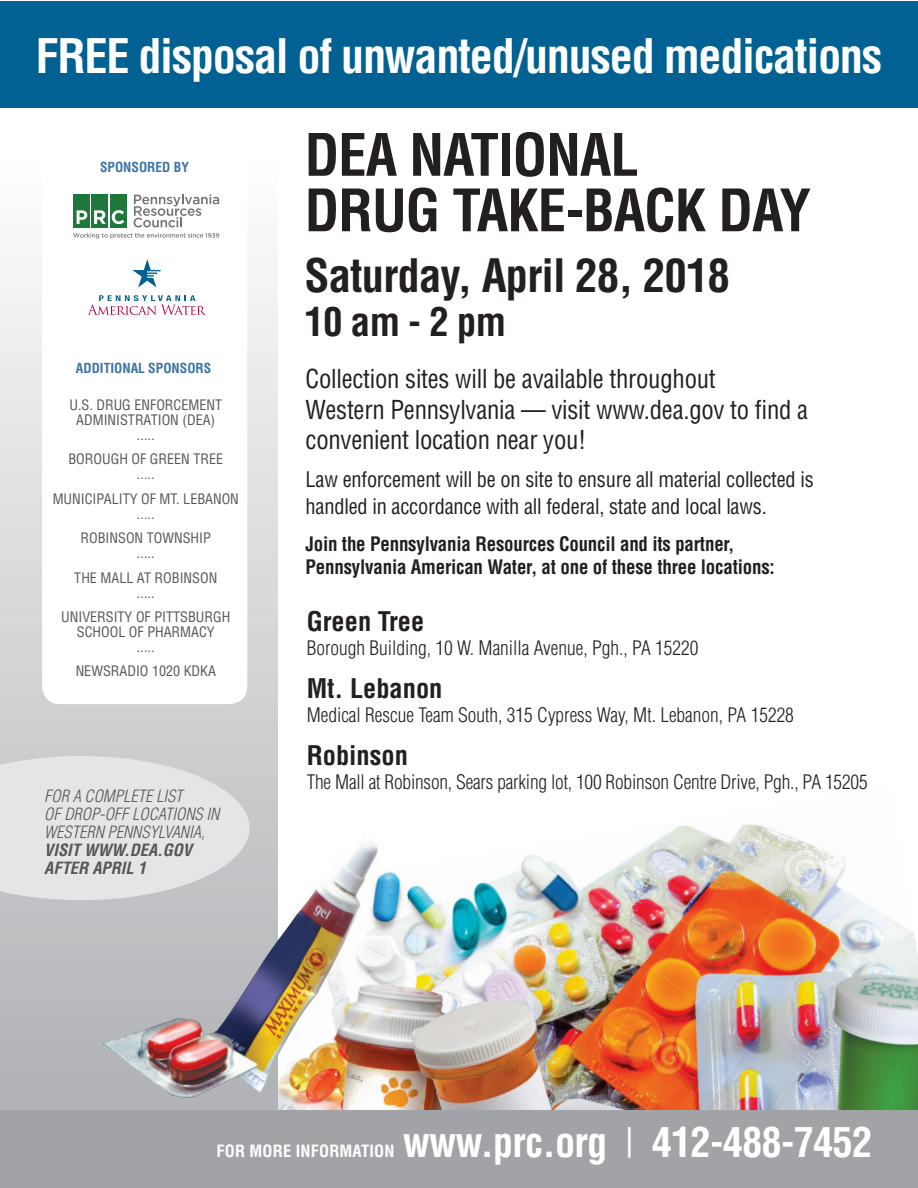
<style>
.page{position:relative;width:918px;height:1188px;background:#fff}
.page>*{position:absolute;margin:0;border:0;box-sizing:border-box;transform-origin:0 0}
.t1{font:700 condensed 57px "Helvetica";letter-spacing:-.02em;color:#231f20}
.t2{font:700 condensed 46.5px "Helvetica";letter-spacing:-.03em;color:#fff}
.t3{font:700 condensed 45px "Helvetica";letter-spacing:-.02em;color:#231f20}
.t4{font:700 condensed 40.5px "Helvetica";letter-spacing:-.02em;color:#fff}
.t5{font:700 condensed 39px "Helvetica";color:#231f20}
.t6{font:700 condensed 26.4px "Helvetica";color:#231f20}
.t7{font:condensed 25.5px/30.6px "Helvetica";letter-spacing:-.01em;color:#231f20}
.t8{font:condensed 21px/27px "Helvetica";letter-spacing:-.01em;color:#231f20}
.t9{font:300 condensed 19.5px "Helvetica";color:#231f20}
.t10{font:700 condensed 19.5px/23.4px "Helvetica";letter-spacing:-.01em;color:#231f20}
.t11{font:italic 300 condensed 16.5px/18px "Helvetica";color:#545759}
.t12{font:700 condensed 16.5px "Helvetica";letter-spacing:.01em;color:#fff}
.t13{font:condensed 14.1px/15px "Helvetica";color:#545759;text-align:center}
.t14{font:700 condensed 13.5px "Helvetica";color:#3c74a5}
.s1{font-weight:700}
.s2{font-weight:400}
</style>
<div class="page">
<img style="left:278px;top:824px;width:640px;height:286px">
<svg style="left:0;top:107px;width:278px;height:1003px"></svg>
<div style="left:0;top:1110px;width:918px;height:78px;background:#a1a3a6"></div>
<div style="left:42px;top:48px;width:205px;height:656px;background:#fff;border-radius:18px"></div>
<svg style="left:0;top:756px;width:249px;height:144px"></svg>
<svg style="left:87px;top:295px;width:119px;height:20px"></svg>
<svg style="left:132px;top:259px;width:29px;height:28px"></svg>
<img style="left:101px;top:831px;width:290px;height:268px">
<svg style="left:73px;top:233px;width:146px;height:6px"></svg>
<div style="left:73px;top:194px;width:16px;height:34px;background:#1e773b"></div>
<div style="left:91px;top:194px;width:17px;height:34px;background:#1e773b"></div>
<div style="left:110px;top:194px;width:17px;height:34px;background:#1e773b"></div>
<svg style="left:134px;top:194px;width:85px;height:33px"></svg>
<svg style="left:77px;top:210px;width:10px;height:14px"></svg>
<svg style="left:94px;top:210px;width:12px;height:14px"></svg>
<svg style="left:112px;top:210px;width:12px;height:14px"></svg>
<div style="left:0;top:1px;width:918px;height:106px;background:#006192"></div>
<p class="t2" style="left:36px;top:27px;width:848px">FREE disposal of unwanted/unused medications</p>
<p class="t14" style="left:100px;top:159px;width:90px">SPONSORED BY</p>
<p class="t14" style="left:76px;top:360px;width:137px">ADDITIONAL SPONSORS</p>
<p class="t13" style="left:69px;top:397px;width:154px">U.S. DRUG ENFORCEMENT<br>ADMINISTRATION (DEA) .....</p>
<p class="t13" style="left:68px;top:452px;width:156px">BOROUGH OF GREEN TREE .....</p>
<p class="t13" style="left:53px;top:491px;width:188px">MUNICIPALITY OF MT. LEBANON .....</p>
<p class="t13" style="left:81px;top:530px;width:132px">ROBINSON TOWNSHIP .....</p>
<p class="t13" style="left:74px;top:570px;width:144px">THE MALL AT ROBINSON .....</p>
<p class="t13" style="left:61px;top:609px;width:171px">UNIVERSITY OF PITTSBURGH<br>SCHOOL OF PHARMACY<br>.....</p>
<p class="t13" style="left:76px;top:663px;width:142px">NEWSRADIO 1020 KDKA</p>
<p class="t11" style="left:44px;top:787px;width:177px">FOR A COMPLETE LIST<br>OF DROP-OFF LOCATIONS IN<br>WESTERN PENNSYLVANIA,<br><span class="s1">VISIT WWW.DEA.GOV<br>AFTER APRIL 1</span></p>
<p class="t1" style="left:305px;top:120px;width:336px">DEA NATIONAL</p>
<p class="t1" style="left:305px;top:176px;width:508px">DRUG TAKE-BACK DAY</p>
<p class="t3" style="left:305px;top:248px;width:427px">Saturday, April 28, 2018</p>
<p class="t5" style="left:305px;top:298px;width:203px">10 am - 2 pm</p>
<p class="t7" style="left:306px;top:363px;width:504px">Collection sites will be available throughout<br>Western Pennsylvania — visit www.dea.gov to find a convenient location near you!</p>
<p class="t8" style="left:306px;top:465px;width:510px">Law enforcement will be on site to ensure all material collected is handled in accordance with all federal, state and local laws.</p>
<p class="t10" style="left:306px;top:532px;width:471px">Join the Pennsylvania Resources Council and its partner,<br>Pennsylvania American Water, at one of these three locations:</p>
<p class="t6" style="left:307px;top:605px;width:119px">Green Tree</p>
<p class="t9" style="left:307px;top:636px;width:393px">Borough Building, 10 W. Manilla Avenue, Pgh., PA 15220</p>
<p class="t6" style="left:307px;top:673px;width:137px">Mt. Lebanon</p>
<p class="t9" style="left:307px;top:703px;width:489px">Medical Rescue Team South, 315 Cypress Way, Mt. Lebanon, PA 15228</p>
<p class="t6" style="left:307px;top:740px;width:103px">Robinson</p>
<p class="t9" style="left:307px;top:770px;width:562px">The Mall at Robinson, Sears parking lot, 100 Robinson Centre Drive, Pgh., PA 15205</p>
<p class="t12" style="left:216px;top:1141px;width:180px">FOR MORE INFORMATION</p>
<p class="t4" style="left:403px;top:1117px;width:470px">www.prc.org <span class="s2">|</span> 412-488-7452</p>
</div>
